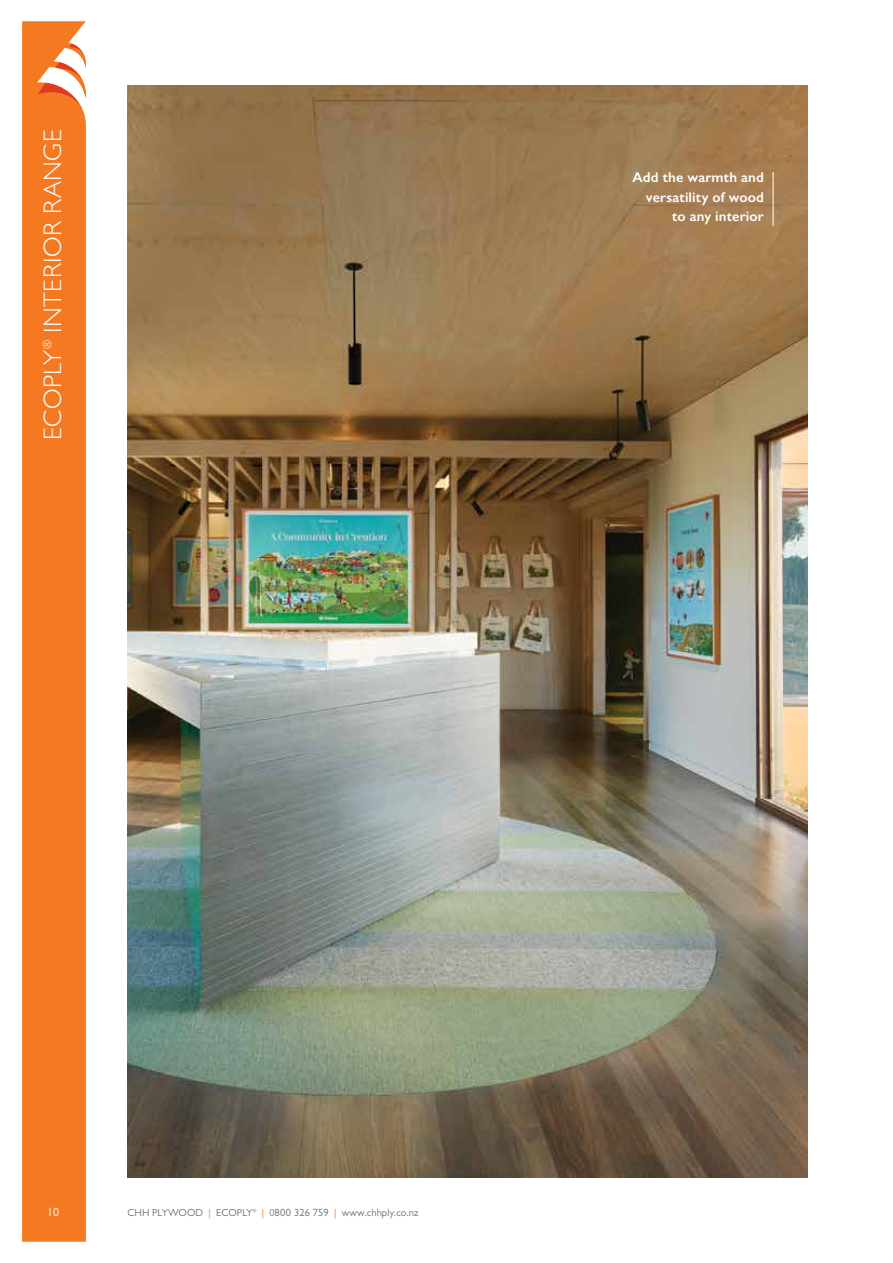
<style>
.page{position:relative;width:893px;height:1263px;background:#fff}
.page>*{position:absolute;margin:0;border:0;box-sizing:border-box;transform-origin:0 0}
.t1{font:300 25.5px "Gill Sans MT Pro";letter-spacing:.02em;color:#fff}
.t2{font:600 14.25px/19.5px "Gill Sans";letter-spacing:.01em;color:#fff;text-align:right}
.t3{font:12px "Gill Sans MT Pro";color:#fff}
.t4{font:10.5px "Gill Sans MT Pro";letter-spacing:.01em;color:#6d6e71}
.t5{font:10.2px "Gill Sans MT Pro";letter-spacing:.01em;color:#6d6e71}
.t6{font:4.65px "Gill Sans MT Pro";color:#6d6e71}
.s1{color:#f47920}
.s2{font-size:10.2px;color:#f47920}
.s3{font-size:10.2px;color:#808285}
</style>
<div class="page">
<div style="left:22px;top:21px;width:64px;height:1221px;background:#f47920"></div>
<svg style="left:38px;top:23px;width:48px;height:95px"></svg>
<img style="left:128px;top:85px;width:680px;height:1093px">
<hr style="left:773px;top:172px;width:1px;height:54px;background:#fff">
<h1 class="t1" style="left:37px;top:440px;width:312px;rotate:-90deg">ECOPLY<sup>®</sup> INTERIOR RANGE</h1>
<p class="t2" style="left:633px;top:168px;width:133px">Add the warmth and versatility of wood to any interior</p>
<p class="t3" style="left:47px;top:1205px;width:13px">10</p>
<p class="t5" style="left:127px;top:1207px;width:127px">CHH PLYWOOD <span class="s1">|</span> ECOPLY</p>
<p class="t6" style="left:253px;top:1208px;width:5px">®</p>
<p class="t4" style="left:262px;top:1206px;width:158px"><span class="s2">|</span> <span class="s3">0</span>800 326 759 <span class="s2">|</span> www.chhply.co.nz</p>
</div>
